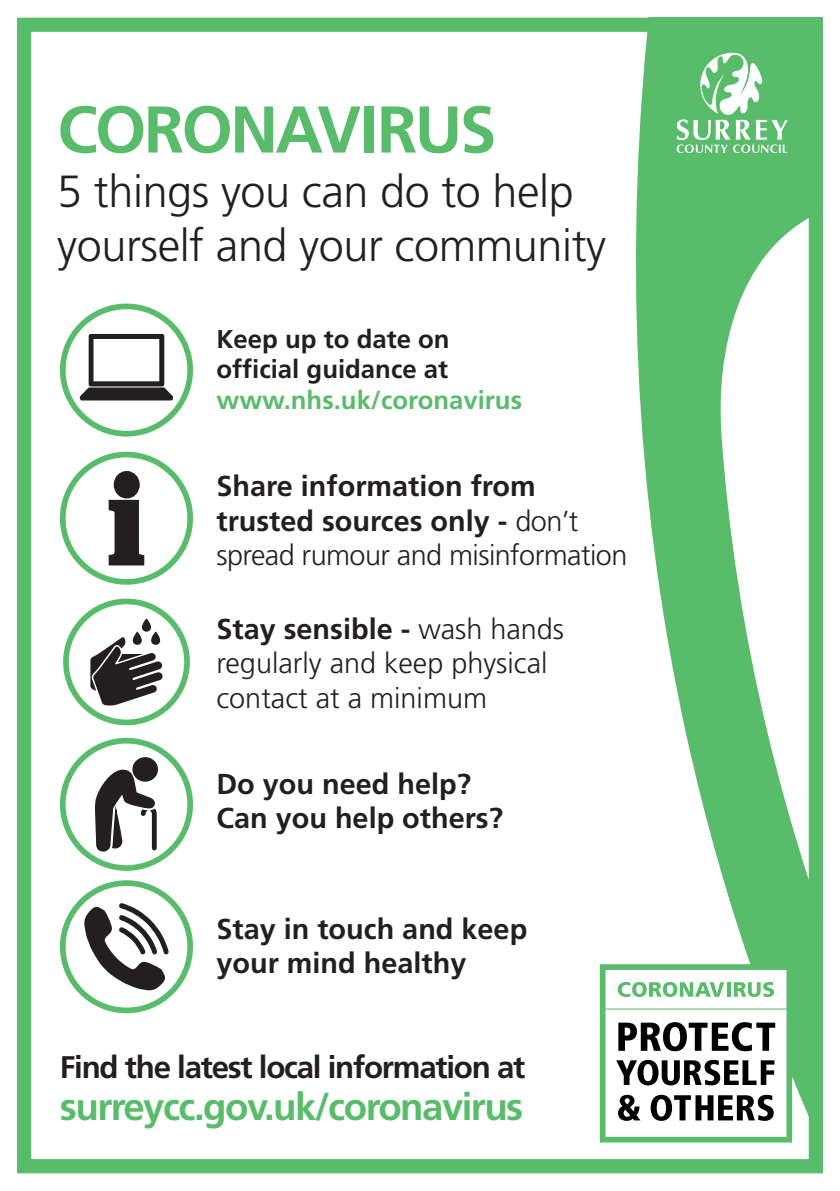
<style>
.page{position:relative;width:840px;height:1191px;background:#fff}
.page>*{position:absolute;margin:0;border:0;box-sizing:border-box;transform-origin:0 0}
.t1{font:700 66px "Frutiger";letter-spacing:-.04em;color:#58bc6b}
.t2{font:300 45px/54px "Frutiger";letter-spacing:-.01em;color:#231f20}
.t3{font:700 38.4px "Frutiger";letter-spacing:-.04em;color:#58bc6b}
.t4{font:700 31.2px "Frutiger";letter-spacing:-.04em;color:#231f20}
.t5{font:700 28.8px/34.6px "Frutiger";color:#231f20}
.t6{font:300 28.8px/34.6px "Frutiger";color:#231f20}
.t7{font:700 25.8px/30.8px "Frutiger";color:#231f20}
.s1{color:#58bc6b}
.s2{font-weight:300}
.s3{font-weight:700}
</style>
<div class="page">
<div style="left:17px;top:18px;width:805px;height:1155px;border:14px solid #58bc6b"></div>
<svg style="left:623px;top:18px;width:199px;height:1100px;fill:#58bc6b"></svg>
<svg style="left:676px;top:53px;width:111px;height:100px"></svg>
<div style="left:599px;top:966px;width:192px;height:173px;background:#fff"></div>
<svg style="left:618px;top:1022px;width:156px;height:29px"></svg>
<svg style="left:616px;top:1059px;width:158px;height:26px"></svg>
<svg style="left:618px;top:1094px;width:22px;height:26px"></svg>
<svg style="left:650px;top:1094px;width:123px;height:26px"></svg>
<svg style="left:617px;top:982px;width:106px;height:15px"></svg>
<svg style="left:727px;top:982px;width:3px;height:14px"></svg>
<svg style="left:733px;top:982px;width:40px;height:15px"></svg>
<div style="left:599px;top:964px;width:192px;height:178px;border:6px solid #58bc6b"></div>
<hr style="left:601px;top:1008px;width:188px;height:1px;background:#58bc6b">
<svg style="left:90px;top:618px;width:73px;height:88px"></svg>
<div style="left:63px;top:598px;width:127px;height:127px;border:6px solid #58bc6b;border-radius:50%"></div>
<svg style="left:95px;top:769px;width:62px;height:83px"></svg>
<div style="left:133px;top:758px;width:24px;height:23px;background:#231f20;border-radius:50%"></div>
<div style="left:132px;top:757px;width:26px;height:24px;border:1px solid #231f20;border-radius:50%"></div>
<div style="left:60px;top:738px;width:133px;height:133px;border:6px solid #58bc6b;border-radius:50%"></div>
<svg style="left:84px;top:903px;width:85px;height:87px"></svg>
<div style="left:60px;top:880px;width:133px;height:133px;border:6px solid #58bc6b;border-radius:50%"></div>
<svg style="left:108px;top:471px;width:37px;height:95px"></svg>
<div style="left:60px;top:452px;width:133px;height:133px;border:6px solid #58bc6b;border-radius:50%"></div>
<svg style="left:79px;top:334px;width:95px;height:66px"></svg>
<div style="left:60px;top:303px;width:133px;height:133px;border:6px solid #58bc6b;border-radius:50%"></div>
<p class="t1" style="left:57px;top:91px;width:440px">CORONAVIRUS</p>
<p class="t2" style="left:57px;top:164px;width:550px">5 things you can do to help yourself and your community</p>
<p class="t7" style="left:216px;top:323px;width:307px">Keep up to date on official guidance at <span class="s1">www.nhs.uk/coronavirus</span></p>
<p class="t5" style="left:216px;top:468px;width:412px">Share information from trusted sources only - <span class="s2">don’t spread rumour and misinformation</span></p>
<p class="t6" style="left:216px;top:611px;width:349px"><span class="s3">Stay sensible -</span> wash hands regularly and keep physical contact at a minimum</p>
<p class="t5" style="left:216px;top:766px;width:256px">Do you need help?</p>
<p class="t5" style="left:216px;top:800px;width:288px">Can you help others?</p>
<p class="t5" style="left:216px;top:911px;width:312px">Stay in touch and keep your mind healthy</p>
<p class="t4" style="left:60px;top:1048px;width:466px">Find the latest local information at</p>
<p class="t3" style="left:60px;top:1084px;width:464px">surreycc.gov.uk/coronavirus</p>
</div>
